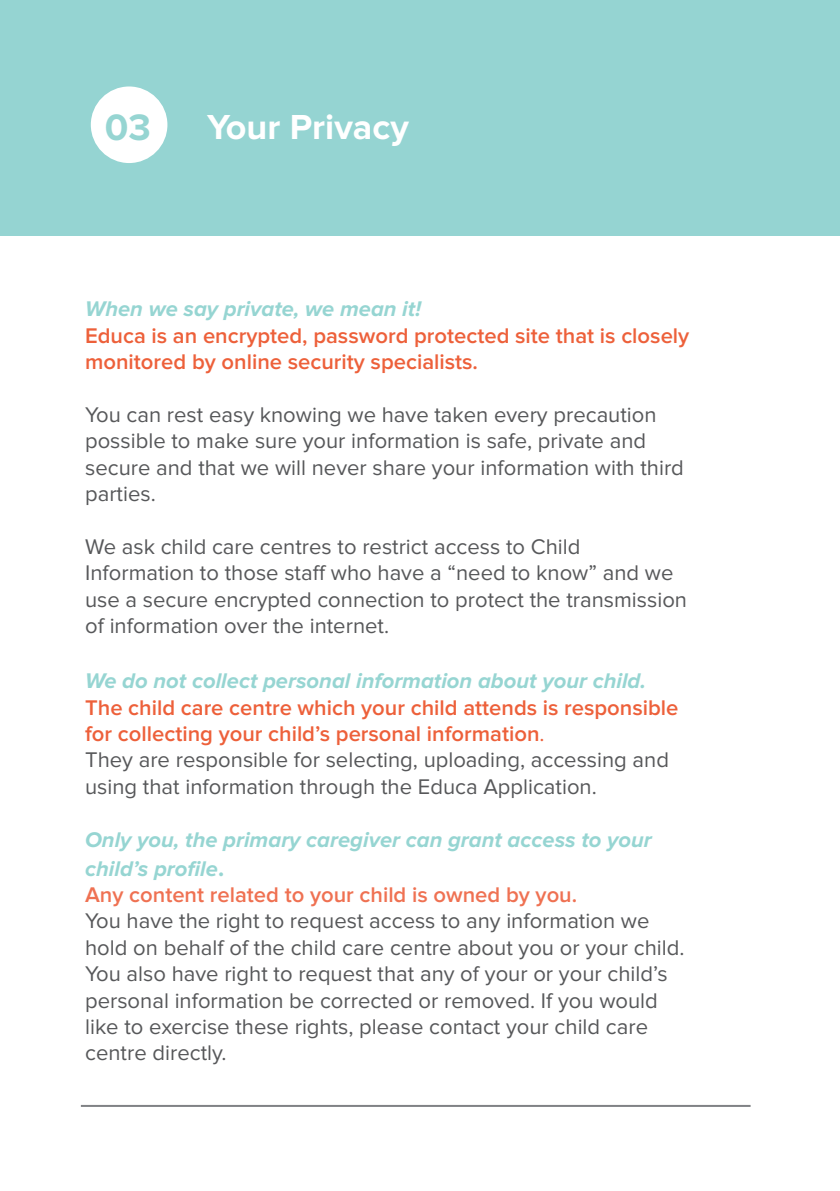
<style>
.page{position:relative;width:840px;height:1191px;background:#fff}
.page>*{position:absolute;margin:0;border:0;box-sizing:border-box;transform-origin:0 0}
.t1{font:700 38.2px "Proxima Nova";color:#96d5d2}
.t2{font:700 36px "Proxima Nova";color:#fff}
.t3{font:22px/26.4px "Proxima Nova";color:#57585a}
.t4{font:600 22px/26.4px "Proxima Nova";color:#ed603a}
.t5{font:italic 700 22px/28.8px "Proxima Nova";color:#96d5d2}
.t6{font:600 22px "Proxima Nova";color:#ef7152}
.s1{font-weight:400}
.s2{font-style:normal;font-size:24px}
</style>
<div class="page">
<div style="left:0;top:0;width:839px;height:235px;background:#95d4d2"></div>
<div style="left:91px;top:86px;width:76px;height:77px;background:#fff;border-radius:50%"></div>
<hr style="left:81px;top:1105px;width:669px;height:2px;background:#808285">
<p class="t1" style="left:105px;top:110px;width:48px">03</p>
<p class="t2" style="left:207px;top:111px;width:203px">Your Privacy</p>
<p class="t5" style="left:85px;top:295px;width:337px">When we say private, we mean it!</p>
<p class="t4" style="left:85px;top:323px;width:605px">Educa is an encrypted, password protected site that is closely monitored by online security specialists.</p>
<p class="t3" style="left:85px;top:402px;width:600px">You can rest easy knowing we have taken every precaution possible to make sure your information is safe, private and secure and that we will never share your information with third parties.</p>
<p class="t3" style="left:85px;top:534px;width:603px">We ask child care centres to restrict access to Child Information to those staff who have a “need to know” and we use a secure encrypted connection to protect the transmission of information over the internet.</p>
<p class="t5" style="left:85px;top:667px;width:562px">We do not collect personal information about your child.</p>
<p class="t4" style="left:85px;top:695px;width:594px">The child care centre which your child attends is responsible for collecting your child’s personal information<span class="s1">.</span></p>
<p class="t3" style="left:85px;top:748px;width:585px">They are responsible for selecting, uploading, accessing and using that information through the Educa Application.</p>
<p class="t5" style="left:85px;top:826px;width:568px">Only you, the primary caregiver can grant access to your child’s profile<span class="s2">.</span></p>
<p class="t6" style="left:85px;top:884px;width:493px">Any content related to your child is owned by you.</p>
<p class="t3" style="left:85px;top:908px;width:600px">You have the right to request access to any information we hold on behalf of the child care centre about you or your child.<br>You also have right to request that any of your or your child’s personal information be corrected or removed. If you would like to exercise these rights, please contact your child care centre directly.</p>
</div>
